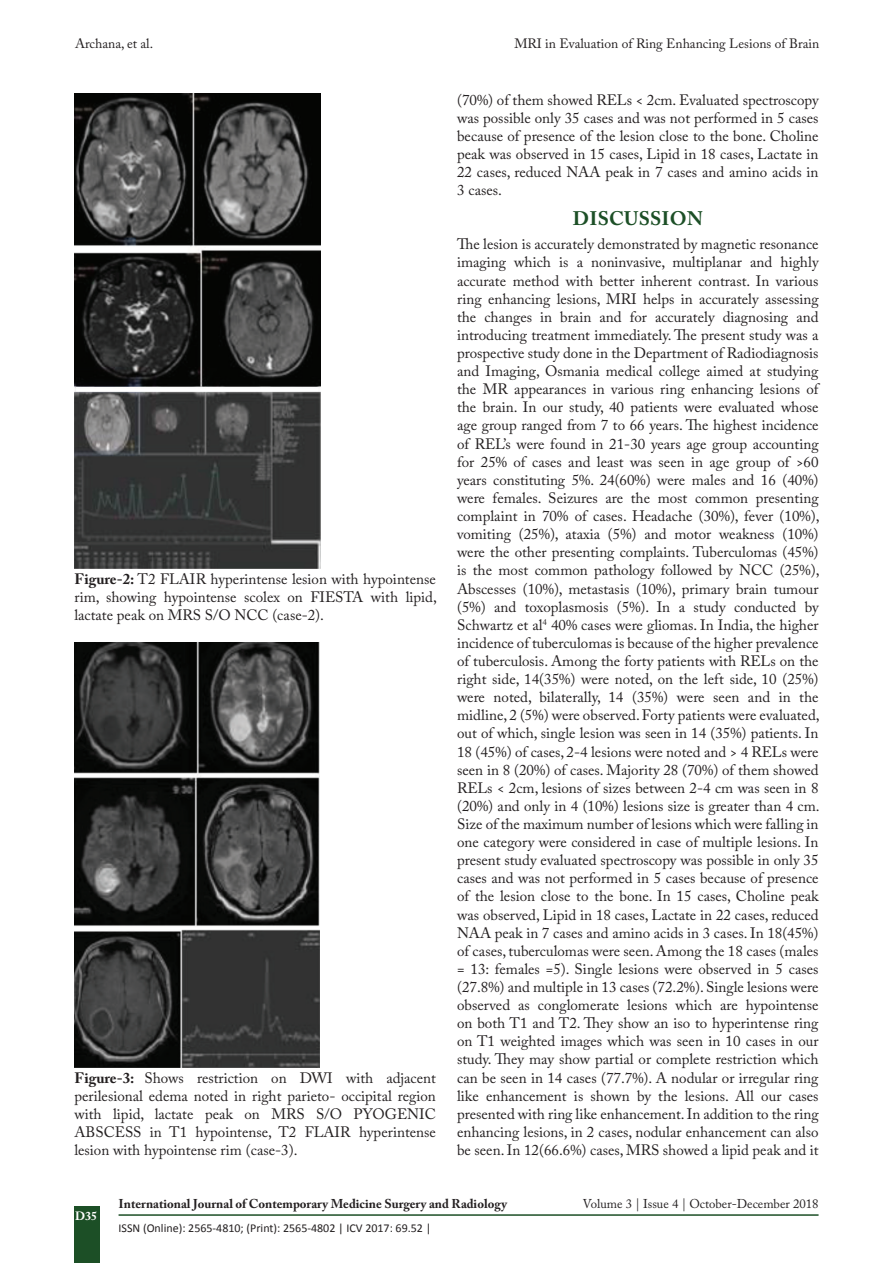
<style>
.page{position:relative;width:893px;height:1263px;background:#fff}
.page>*{position:absolute;margin:0;border:0;box-sizing:border-box;transform-origin:0 0}
.t1{font:700 19.5px "Adobe Caslon Pro";letter-spacing:.015em;color:#1c4f26}
.TX_New{font:15px/18.1px "Adobe Caslon Pro";color:#231f20;text-align:justify}
.Legend{font:15px/18px "Adobe Caslon Pro";color:#231f20;text-align:justify}
.t2{font:13.5px "Adobe Caslon Pro";color:#231f20}
.t3{font:700 12.75px "Adobe Caslon Pro";color:#231f20}
.t4{font:12.75px "Adobe Caslon Pro";color:#231f20}
.t5{font:12px "Calibri";color:#231f20}
.t6{font:700 12px "Adobe Caslon Pro";color:#fff}
.s1{font-weight:700}
</style>
<div class="page">
<div style="left:74px;top:1207px;width:25px;height:56px;background:#1c4f26"></div>
<hr style="left:119px;top:1214px;width:700px;height:2px;background:#1c4f26">
<img style="left:74px;top:94px;width:247px;height:475px">
<img style="left:74px;top:643px;width:245px;height:425px">
<p class="t2" style="left:75px;top:36px;width:80px">Archana, et al.</p>
<p class="t2" style="left:514px;top:36px;width:306px">MRI in Evaluation of Ring Enhancing Lesions of Brain</p>
<p class="Legend" style="left:74px;top:569px;width:364px"><span class="s1">Figure-2:</span> T2 FLAIR hyperintense lesion with hypointense rim, showing hypointense scolex on FIESTA with lipid, lactate peak on MRS S/O NCC (case-2).</p>
<p class="Legend" style="left:74px;top:1069px;width:363px"><span class="s1">Figure-3:</span> Shows restriction on DWI with adjacent perilesional edema noted in right parieto- occipital region with lipid, lactate peak on MRS S/O PYOGENIC ABSCESS in T1 hypointense, T2 FLAIR hyperintense lesion with hypointense rim (case-3).</p>
<p class="TX_New" style="left:457px;top:90px;width:363px">(70%) of them showed RELs &lt; 2cm. Evaluated spectroscopy was possible only 35 cases and was not performed in 5 cases because of presence of the lesion close to the bone. Choline peak was observed in 15 cases, Lipid in 18 cases, Lactate in 22 cases, reduced NAA peak in 7 cases and amino acids in 3 cases.</p>
<h1 class="t1" style="left:573px;top:207px;width:132px">DISCUSSION</h1>
<p class="TX_New" style="left:457px;top:235px;width:364px">The lesion is accurately demonstrated by magnetic resonance imaging which is a noninvasive, multiplanar and highly accurate method with better inherent contrast. In various ring enhancing lesions, MRI helps in accurately assessing the changes in brain and for accurately diagnosing and introducing treatment immediately. The present study was a prospective study done in the Department of Radiodiagnosis and Imaging, Osmania medical college aimed at studying the MR appearances in various ring enhancing lesions of the brain. In our study, 40 patients were evaluated whose age group ranged from 7 to 66 years. The highest incidence of REL’s were found in 21-30 years age group accounting for 25% of cases and least was seen in age group of &gt;60 years constituting 5%. 24(60%) were males and 16 (40%) were females. Seizures are the most common presenting complaint in 70% of cases. Headache (30%), fever (10%), vomiting (25%), ataxia (5%) and motor weakness (10%) were the other presenting complaints. Tuberculomas (45%) is the most common pathology followed by NCC (25%), Abscesses (10%), metastasis (10%), primary brain tumour (5%) and toxoplasmosis (5%). In a study conducted by Schwartz et al<sup>4</sup> 40% cases were gliomas. In India, the higher incidence of tuberculomas is because of the higher prevalence of tuberculosis. Among the forty patients with RELs on the right side, 14(35%) were noted, on the left side, 10 (25%) were noted, bilaterally, 14 (35%) were seen and in the midline, 2 (5%) were observed. Forty patients were evaluated, out of which, single lesion was seen in 14 (35%) patients. In 18 (45%) of cases, 2-4 lesions were noted and &gt; 4 RELs were seen in 8 (20%) of cases. Majority 28 (70%) of them showed RELs &lt; 2cm, lesions of sizes between 2-4 cm was seen in 8 (20%) and only in 4 (10%) lesions size is greater than 4 cm.<br>Size of the maximum number of lesions which were falling in one category were considered in case of multiple lesions. In present study evaluated spectroscopy was possible in only 35 cases and was not performed in 5 cases because of presence of the lesion close to the bone. In 15 cases, Choline peak was observed, Lipid in 18 cases, Lactate in 22 cases, reduced NAA peak in 7 cases and amino acids in 3 cases. In 18(45%) of cases, tuberculomas were seen. Among the 18 cases (males = 13: females =5). Single lesions were observed in 5 cases (27.8%) and multiple in 13 cases (72.2%). Single lesions were observed as conglomerate lesions which are hypointense on both T1 and T2. They show an iso to hyperintense ring on T1 weighted images which was seen in 10 cases in our study. They may show partial or complete restriction which can be seen in 14 cases (77.7%). A nodular or irregular ring like enhancement is shown by the lesions. All our cases presented with ring like enhancement. In addition to the ring enhancing lesions, in 2 cases, nodular enhancement can also be seen. In 12(66.6%) cases, MRS showed a lipid peak and it</p>
<p class="t6" style="left:75px;top:1209px;width:24px">D35</p>
<p class="t3" style="left:119px;top:1196px;width:390px">International Journal of Contemporary Medicine Surgery and Radiology</p>
<p class="t4" style="left:583px;top:1196px;width:237px">Volume 3 | Issue 4 | October-December 2018</p>
<p class="t5" style="left:119px;top:1220px;width:314px">ISSN (Online): 2565-4810; (Print): 2565-4802 | ICV 2017: 69.52 |</p>
</div>
